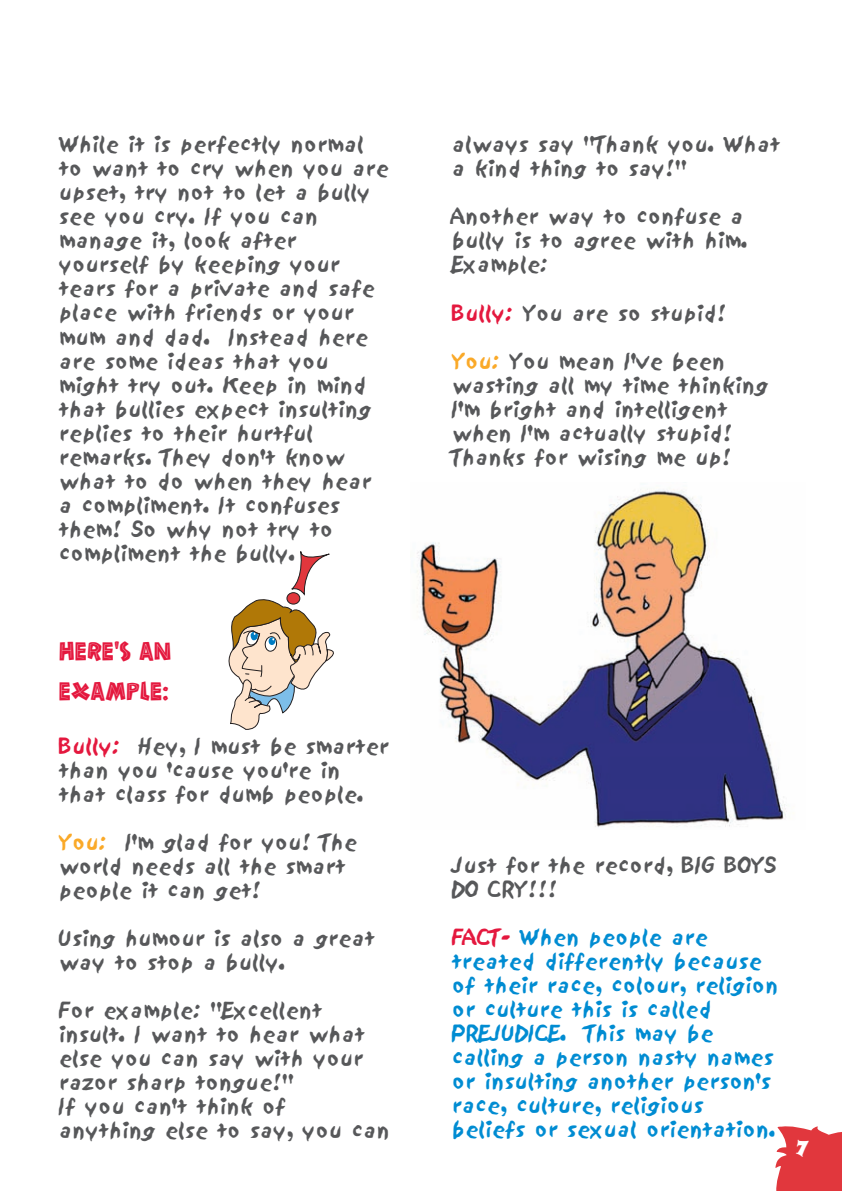
<style>
.page{position:relative;width:842px;height:1191px;background:#fff}
.page>*{position:absolute;margin:0;border:0;box-sizing:border-box;transform-origin:0 0}
.t1{font:28px/40.6px "Chunk";color:#e4183e}
.t2{font:22px "Jazz Poster";color:#fff}
.t3{font:20px/24px "Sand";color:#57585a}
.t4{font:20px/24px "Sand";color:#008cd2}
.s1{color:#e4183e}
.s2{color:#faa928}
</style>
<div class="page">
<svg style="left:775px;top:1126px;width:67px;height:65px;background:#e45055"></svg>
<svg style="left:228px;top:551px;width:106px;height:179px"></svg>
<img style="left:417px;top:489px;width:370px;height:338px">
<p class="t3" style="left:59px;top:133px;width:331px">While it is perfectly normal to want to cry when you are upset, try not to let a bully see you cry. If you can manage it, look after yourself by keeping your tears for a private and safe place with friends or your mum and dad. Instead here are some ideas that you might try out. Keep in mind that bullies expect insulting replies to their hurtful remarks. They don't know what to do when they hear a compliment. It confuses them! So why not try to compliment the bully.</p>
<p class="t1" style="left:59px;top:629px;width:114px">HERE'S AN<br>EXAMPLE:</p>
<p class="t3" style="left:59px;top:735px;width:331px"><span class="s1">Bully:</span> Hey, I must be smarter than you 'cause you're in that class for dumb people.</p>
<p class="t3" style="left:59px;top:831px;width:300px"><span class="s2">You:</span> I'm glad for you! The world needs all the smart people it can get!</p>
<p class="t3" style="left:59px;top:927px;width:317px">Using humour is also a great way to stop a bully.</p>
<p class="t3" style="left:59px;top:999px;width:332px">For example: "Excellent insult. I want to hear what else you can say with your razor sharp tongue!"<br>If you can't think of<br>anything else to say, you can</p>
<p class="t3" style="left:452px;top:133px;width:330px">always say "Thank you. What a kind thing to say!"</p>
<p class="t3" style="left:452px;top:205px;width:297px">Another way to confuse a bully is to agree with him.<br>Example:</p>
<p class="t3" style="left:452px;top:301px;width:276px"><span class="s1">Bully:</span> You are so stupid!</p>
<p class="t3" style="left:452px;top:349px;width:318px"><span class="s2">You:</span> You mean I've been wasting all my time thinking<br>I'm bright and intelligent when I'm actually stupid!<br>Thanks for wising me up!</p>
<p class="t3" style="left:452px;top:853px;width:326px">Just for the record, BIG BOYS<br>DO CRY!!!</p>
<p class="t4" style="left:452px;top:925px;width:328px"><span class="s1">FACT-</span> When people are treated differently because of their race, colour, religion or culture this is called<br>PREJUDICE. This may be calling a person nasty names or insulting another person's race, culture, religious beliefs or sexual orientation.</p>
<p class="t2" style="left:796px;top:1127px;width:15px">7</p>
</div>
